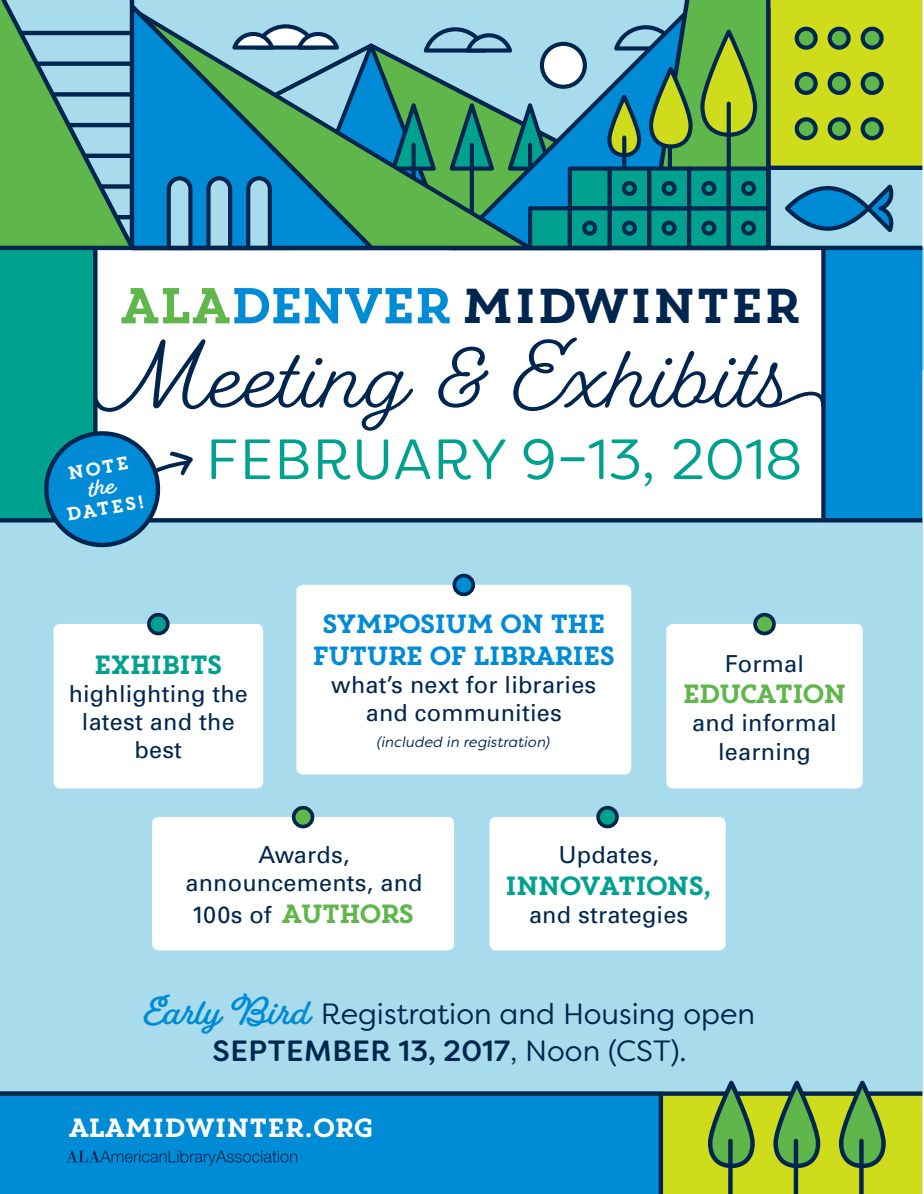
<style>
.page{position:relative;width:924px;height:1194px;background:#fff}
.page>*{position:absolute;margin:0;border:0;box-sizing:border-box;transform-origin:0 0}
.t1{font:85.95px "Fairwater Script";color:#00264f}
.t2{font:56.55px "Filson Soft";letter-spacing:.02em;color:#00a18f}
.t3{font:48.9px "Core Magic";letter-spacing:-.18em;color:#00264f}
.t4{font:29.25px/37px "Filson Soft";color:#00264f;text-align:center}
.t5{font:26.4px/31.7px "Core Magic";letter-spacing:-.24em;color:#008bd6;text-align:center}
.t6{font:26.4px "Core Magic";letter-spacing:-.24em;color:#5fb64b}
.t7{font:26.4px "Core Magic";letter-spacing:-.24em;color:#00a18f}
.t8{font:26.4px "Core Magic";letter-spacing:-.2em;color:#fff}
.t9{font:23.4px/28px "Univers";letter-spacing:.01em;color:#00264f;text-align:center}
.t10{font:18.3px "Core Magic";color:#fff}
.t11{font:italic 14.7px "Filson Soft";letter-spacing:.01em;color:#00264f}
.s1{font-size:50.4px;color:#5fb64b}
.s2{font-size:50.4px;color:#008bd6}
.s3{font-family:"Univers";font-size:23.4px;color:#00264f}
.s4{font-family:"Fairwater Script";font-weight:700;font-size:35.1px;color:#008bd6}
.s5{font-weight:500}
</style>
<div class="page">
<hr style="left:922px;top:247px;width:1px;height:122px;background:#a8dcec">
<div style="left:0;top:521px;width:922px;height:571px;background:#a8dcec"></div>
<hr style="left:0;top:518px;width:922px;height:4px;background:#00264f">
<div style="left:0;top:1095px;width:658px;height:98px;background:#008bd6"></div>
<svg style="left:0;top:1091px;width:661px;height:4px;background:#08355e"></svg>
<div style="left:152px;top:817px;width:302px;height:133px;background:#fff;border-radius:7px"></div>
<div style="left:489px;top:817px;width:236px;height:133px;background:#fff;border-radius:7px"></div>
<div style="left:296px;top:584px;width:335px;height:190px;background:#fff;border-radius:7px"></div>
<div style="left:666px;top:624px;width:196px;height:164px;background:#fff;border-radius:7px"></div>
<div style="left:53px;top:624px;width:210px;height:164px;background:#fff;border-radius:7px"></div>
<div style="left:755px;top:614px;width:18px;height:19px;background:#5fb64b;border-radius:50%"></div>
<div style="left:753px;top:613px;width:22px;height:22px;border:4px solid #00264f;border-radius:50%"></div>
<div style="left:598px;top:807px;width:19px;height:19px;background:#00a18f;border-radius:50%"></div>
<div style="left:596px;top:805px;width:22px;height:23px;border:4px solid #00264f;border-radius:50%"></div>
<div style="left:149px;top:614px;width:19px;height:19px;background:#00a18f;border-radius:50%"></div>
<div style="left:147px;top:613px;width:22px;height:22px;border:4px solid #00264f;border-radius:50%"></div>
<div style="left:454px;top:575px;width:19px;height:19px;background:#008bd6;border-radius:50%"></div>
<div style="left:452px;top:573px;width:23px;height:23px;border:4px solid #00264f;border-radius:50%"></div>
<div style="left:293px;top:807px;width:19px;height:19px;background:#5fb64b;border-radius:50%"></div>
<div style="left:292px;top:805px;width:22px;height:23px;border:4px solid #00264f;border-radius:50%"></div>
<svg style="left:377px;top:8px;width:14px;height:238px;background:#45a292"></svg>
<svg style="left:66px;top:1150px;width:231px;height:15px;background:#0077bc"></svg>
<div style="left:658px;top:1093px;width:5px;height:100px;background:#00264f"></div>
<svg style="left:339px;top:0;width:38px;height:251px;background:#52a79f"></svg>
<svg style="left:661px;top:1080px;width:261px;height:113px;background:#98b93e"></svg>
<svg style="left:391px;top:0;width:531px;height:519px"></svg>
<hr style="left:0;top:246px;width:922px;height:4px;background:#00264f">
<svg style="left:0;top:0;width:339px;height:548px"></svg>
<h3 class="t3" style="left:116px;top:272px;width:690px"><span class="s1">ALA</span><span class="s2">DENVER</span> MIDWINTER</h3>
<h1 class="t1" style="left:101px;top:327px;width:725px">Meeting &amp; Exhibits</h1>
<h2 class="t2" style="left:206px;top:423px;width:598px">FEBRUARY 9–13, 2018</h2>
<p class="t10" style="left:64px;top:461px;width:66px;rotate:-10deg">NOTE</p>
<p class="t10" style="left:63px;top:503px;width:83px;rotate:-10deg">DATES!</p>
<p class="t7" style="left:91px;top:646px;width:135px">EXHIBITS</p>
<p class="t9" style="left:69px;top:679px;width:181px">highlighting the latest and the best</p>
<p class="t5" style="left:310px;top:606px;width:309px">SYMPOSIUM ON THE<br>FUTURE OF LIBRARIES</p>
<p class="t9" style="left:331px;top:670px;width:266px">what’s next for libraries and communities</p>
<p class="t11" style="left:377px;top:732px;width:174px">(included in registration)</p>
<p class="t9" style="left:725px;top:649px;width:80px">Formal</p>
<p class="t6" style="left:680px;top:676px;width:170px">EDUCATION</p>
<p class="t9" style="left:692px;top:708px;width:146px">and informal learning</p>
<p class="t9" style="left:185px;top:840px;width:238px">Awards, announcements, and</p>
<p class="t6" style="left:191px;top:895px;width:227px"><span class="s3">1 0 0s of</span> AUTHORS</p>
<p class="t9" style="left:558px;top:840px;width:102px">Updates,</p>
<p class="t7" style="left:502px;top:867px;width:213px">INNOVATIONS,</p>
<p class="t9" style="left:529px;top:900px;width:161px">and strategies</p>
<p class="t4" style="left:144px;top:994px;width:612px"><span class="s4">Early Bird</span> Registration and Housing open<br><span class="s5">SEPTEMBER 13, 2017</span>, Noon (CST).</p>
<p class="t8" style="left:66px;top:1109px;width:311px">ALAMIDWINTER.ORG</p>
</div>
